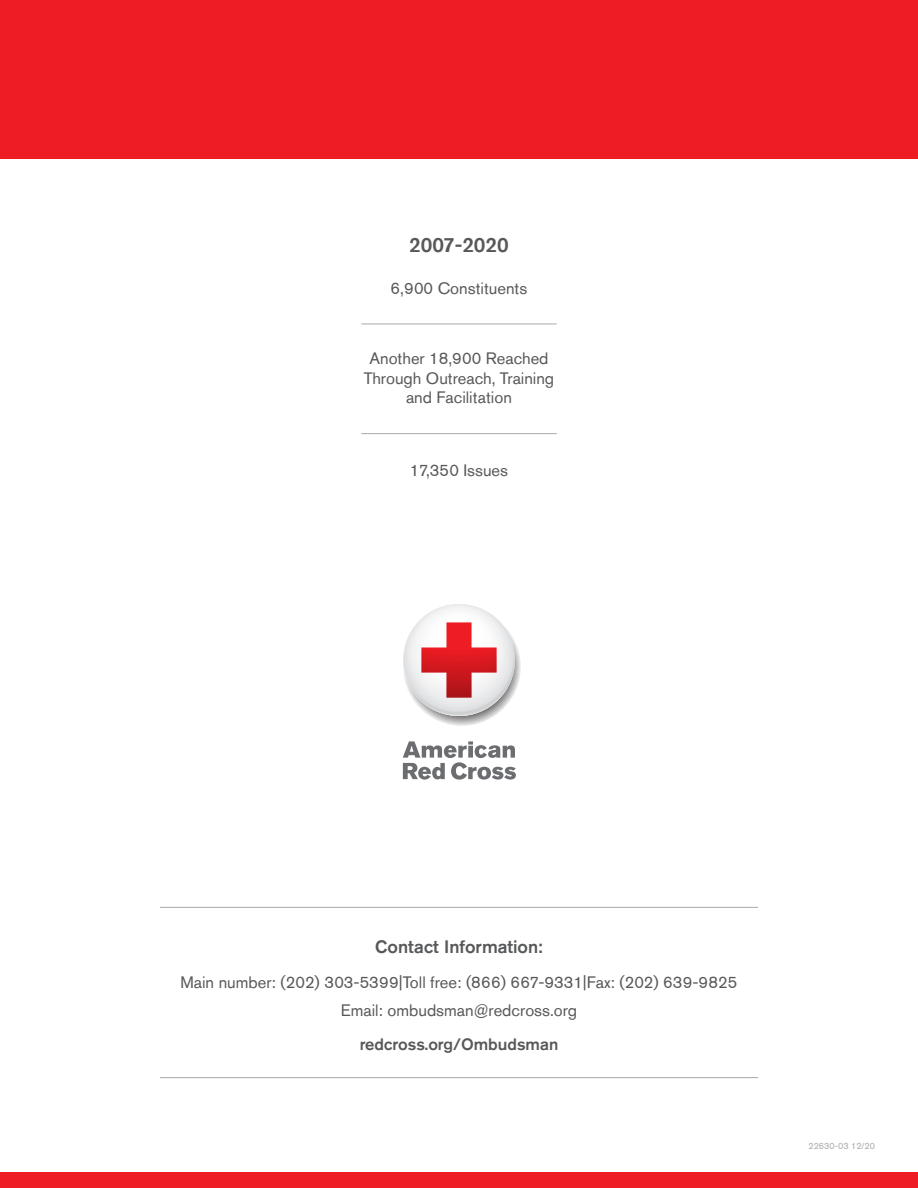
<style>
.page{position:relative;width:918px;height:1188px;background:#fff}
.page>*{position:absolute;margin:0;border:0;box-sizing:border-box;transform-origin:0 0}
.t1{font:500 20.55px "Akzidenz Grotesk Std";color:#57585a}
.t2{font:500 18px "Akzidenz Grotesk Std";color:#57585a}
.t3{font:16.5px/19.5px "Akzidenz Grotesk Std";color:#57585a;text-align:center}
.t4{font:500 16.5px "Akzidenz Grotesk Std";color:#57585a}
.t5{font:9px "Akzidenz Grotesk Std";color:#a8a9ad}
</style>
<div class="page">
<hr style="left:160px;top:907px;width:598px;height:1px;background:#a8a9ad">
<hr style="left:160px;top:1077px;width:598px;height:1px;background:#a8a9ad">
<svg style="left:403px;top:604px;width:118px;height:122px"></svg>
<svg style="left:403px;top:741px;width:113px;height:39px"></svg>
<div style="left:0;top:0;width:918px;height:158px;background:#ee1d23"></div>
<div style="left:0;top:1173px;width:918px;height:15px;background:#ee1d23"></div>
<hr style="left:361px;top:324px;width:196px;height:1px;background:#a8a9ad">
<hr style="left:361px;top:433px;width:196px;height:1px;background:#a8a9ad">
<p class="t1" style="left:409px;top:232px;width:101px">2007-2020</p>
<p class="t3" style="left:391px;top:278px;width:138px">6,900 Constituents</p>
<p class="t3" style="left:364px;top:349px;width:192px">Another 18,900 Reached<br>Through Outreach, Training and Facilitation</p>
<p class="t3" style="left:410px;top:460px;width:100px">17,350 Issues</p>
<p class="t2" style="left:375px;top:936px;width:169px">Contact Information:</p>
<p class="t3" style="left:181px;top:968px;width:558px;line-height:27.8px">Main number: (202) 303-5399|Toll free: (866) 667-9331|Fax: (202) 639-9825<br>Email: ombudsman@redcross.org</p>
<p class="t4" style="left:360px;top:1034px;width:200px">redcross.org/Ombudsman</p>
<p class="t5" style="left:808px;top:1141px;width:68px">22630-03 12/20</p>
</div>
